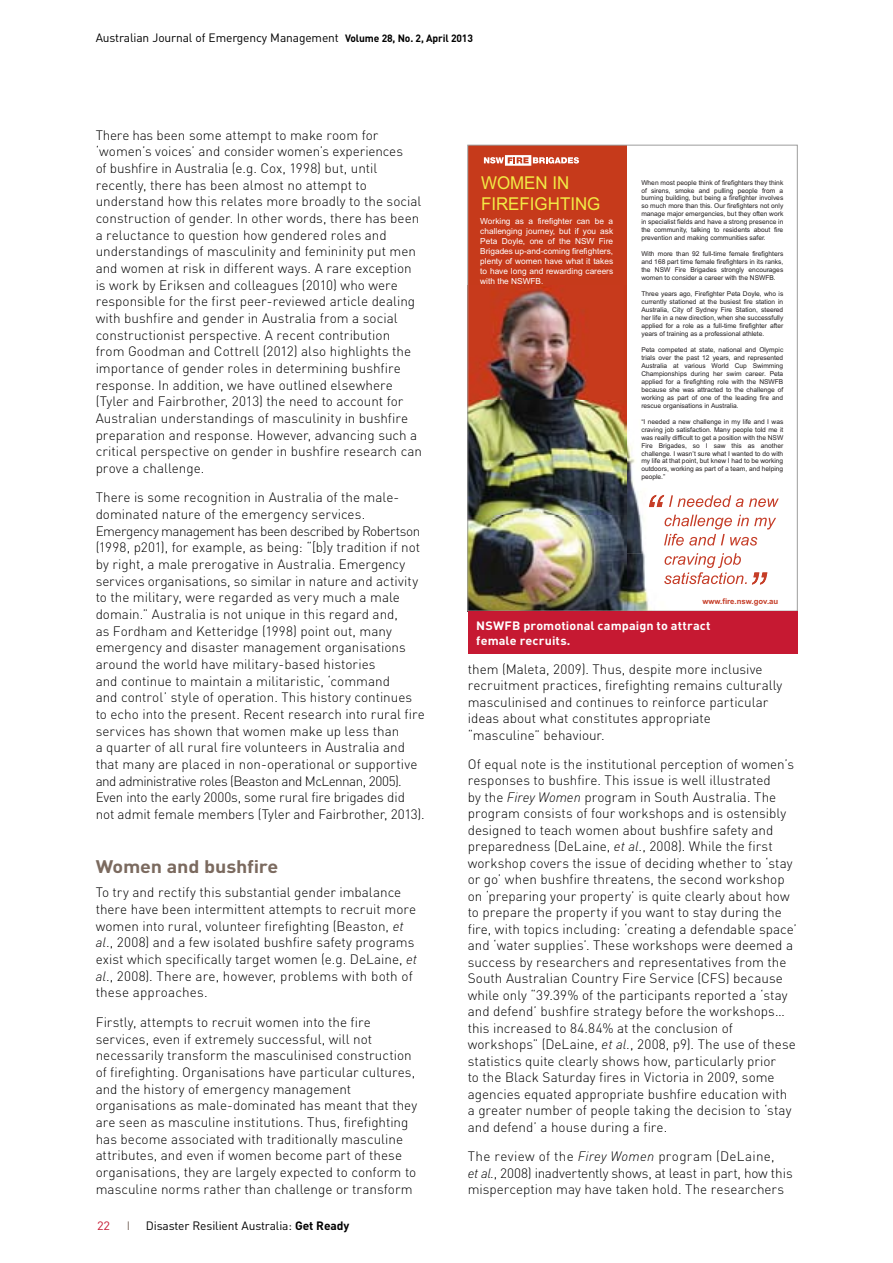
<style>
.page{position:relative;width:893px;height:1263px;background:#fff}
.page>*{position:absolute;margin:0;border:0;box-sizing:border-box;transform-origin:0 0}
.Grey_Subheading{font:700 18px "DIN";letter-spacing:-.01em;color:#7b6a5f;scale:1.1 1}
.t1{font:17.7px/21.3px "Arial";color:#f2eb45;scale:.96 1}
.Body_Text{font:300 13.5px/16.6px "DIN";color:#000}
.t2{font:12px "DIN";letter-spacing:-.01em;color:#000}
.t3{font:700 12px/15px "DIN";letter-spacing:.01em;color:#fff;scale:1.05 1}
.t4{font:12px "DIN";color:#c61932;scale:1.05 1}
.t5{font:12px "DIN";color:#79695e}
.t6{font:8.25px/9.9px "Arial";color:#fff;text-align:justify}
.t7{font:700 7.8px "Arial";color:#c53c27}
.t8{font:6.6px/7.9px "Arial";color:#231f20;text-align:justify}
.s1{font-weight:700;font-size:10.5px}
.s2{font-family:"DINOT";font-style:italic}
.s3{font-weight:700}
</style>
<div class="page">
<div style="left:468px;top:145px;width:158px;height:466px;background:#c63a1b"></div>
<div style="left:505px;top:155px;width:26px;height:11px;border:2px solid #fff"></div>
<svg style="left:484px;top:157px;width:95px;height:7px"></svg>
<img style="left:626px;top:285px;width:132px;height:268px">
<img style="left:626px;top:553px;width:105px;height:56px">
<img style="left:665px;top:495px;width:114px;height:12px">
<img style="left:470px;top:285px;width:156px;height:324px">
<img style="left:641px;top:291px;width:117px;height:6px">
<img style="left:642px;top:299px;width:116px;height:6px">
<img style="left:641px;top:307px;width:117px;height:6px">
<img style="left:642px;top:315px;width:116px;height:6px">
<img style="left:642px;top:323px;width:116px;height:6px">
<img style="left:641px;top:331px;width:117px;height:6px">
<img style="left:642px;top:347px;width:116px;height:6px">
<img style="left:641px;top:355px;width:117px;height:6px">
<img style="left:641px;top:363px;width:117px;height:6px">
<img style="left:642px;top:371px;width:116px;height:6px">
<img style="left:642px;top:379px;width:116px;height:6px">
<img style="left:642px;top:387px;width:116px;height:6px">
<img style="left:641px;top:395px;width:117px;height:6px">
<img style="left:642px;top:403px;width:97px;height:6px">
<img style="left:642px;top:419px;width:116px;height:6px">
<img style="left:642px;top:427px;width:116px;height:6px">
<img style="left:641px;top:435px;width:117px;height:6px">
<img style="left:642px;top:443px;width:116px;height:6px">
<img style="left:642px;top:451px;width:116px;height:6px">
<img style="left:642px;top:459px;width:116px;height:6px">
<img style="left:642px;top:467px;width:116px;height:6px">
<img style="left:642px;top:475px;width:23px;height:6px">
<img style="left:669px;top:495px;width:97px;height:12px">
<svg style="left:649px;top:495px;width:16px;height:12px"></svg>
<img style="left:665px;top:515px;width:111px;height:14px">
<img style="left:672px;top:515px;width:95px;height:14px">
<img style="left:664px;top:534px;width:93px;height:12px">
<img style="left:665px;top:553px;width:14px;height:15px">
<img style="left:679px;top:553px;width:62px;height:15px">
<img style="left:664px;top:572px;width:83px;height:12px">
<img style="left:681px;top:572px;width:62px;height:12px">
<img style="left:752px;top:572px;width:15px;height:13px">
<div style="left:468px;top:145px;width:329px;height:466px;border:1px solid #9d9d9c"></div>
<div style="left:468px;top:611px;width:329px;height:42px;background:#c61932"></div>
<p class="t2" style="left:96px;top:30px;width:379px">Australian Journal of Emergency Management <span class="s1">Volume 28, No. 2, April 2013</span></p>
<p class="Body_Text" style="left:96px;top:126px;width:328px">There has been some attempt to make room for ‘women’s voices’ and consider women’s experiences<br>of bushfire in Australia (e.g. Cox, 1998) but, until recently, there has been almost no attempt to understand how this relates more broadly to the social construction of gender. In other words, there has been a reluctance to question how gendered roles and understandings of masculinity and femininity put men and women at risk in different ways. A rare exception is work by Eriksen and colleagues (2010) who were responsible for the first peer-reviewed article dealing with bushfire and gender in Australia from a social constructionist perspective. A recent contribution from Goodman and Cottrell (2012) also highlights the importance of gender roles in determining bushfire response. In addition, we have outlined elsewhere (Tyler and Fairbrother, 2013) the need to account for Australian understandings of masculinity in bushfire preparation and response. However, advancing such a critical perspective on gender in bushfire research can prove a challenge.</p>
<p class="Body_Text" style="left:96px;top:489px;width:331px">There is some recognition in Australia of the male&shy;dominated nature of the emergency services.<br>Emergency management has been described by Robertson (1998, p201), for example, as being: “[b]y tradition if not by right, a male prerogative in Australia. Emergency services organisations, so similar in nature and activity to the military, were regarded as very much a male domain.” Australia is not unique in this regard and,<br>as Fordham and Ketteridge (1998) point out, many emergency and disaster management organisations around the world have military-based histories<br>and continue to maintain a militaristic, ‘command<br>and control’ style of operation. This history continues to echo into the present. Recent research into rural fire services has shown that women make up less than<br>a quarter of all rural fire volunteers in Australia and that many are placed in non-operational or supportive and administrative roles (Beaston and McLennan, 2005).<br>Even into the early 2000s, some rural fire brigades did not admit female members (Tyler and Fairbrother, 2013).</p>
<h2 class="Grey_Subheading" style="left:96px;top:855px;width:168px">Women and bushfire</h2>
<p class="Body_Text" style="left:96px;top:884px;width:323px">To try and rectify this substantial gender imbalance there have been intermittent attempts to recruit more women into rural, volunteer firefighting (Beaston, <span class="s2">et al</span>., 2008) and a few isolated bushfire safety programs exist which specifically target women (e.g. DeLaine, <span class="s2">et al</span>., 2008). There are, however, problems with both of these approaches.</p>
<p class="Body_Text" style="left:96px;top:1013px;width:323px">Firstly, attempts to recruit women into the fire services, even if extremely successful, will not necessarily transform the masculinised construction of firefighting. Organisations have particular cultures, and the history of emergency management organisations as male-dominated has meant that they are seen as masculine institutions. Thus, firefighting has become associated with traditionally masculine attributes, and even if women become part of these organisations, they are largely expected to conform to masculine norms rather than challenge or transform</p>
<p class="t4" style="left:97px;top:1218px;width:14px">22</p>
<p class="t5" style="left:127px;top:1218px;width:5px">I</p>
<p class="t2" style="left:146px;top:1218px;width:205px">Disaster Resilient Australia: <span class="s3">Get Ready</span></p>
<h2 class="t1" style="left:481px;top:172px;width:126px">WOMEN IN<br>FIREFIGHTING</h2>
<p class="t8" style="left:641px;top:178px;width:143px">When most people think of firefighters they think of sirens, smoke and pulling people from a burning building, but being a firefighter involves so much more than this. Our firefighters not only manage major emergencies, but they often work in specialist fields and have a strong presence in the community, talking to residents about fire prevention and making communities safer.</p>
<p class="t8" style="left:641px;top:250px;width:143px">With more than 92 full-time female firefighters and 168 part time female firefighters in its ranks, the NSW Fire Brigades strongly encourages women to consider a career with the NSWFB.</p>
<p class="t8" style="left:641px;top:290px;width:143px">Three years ago, Firefighter Peta Doyle, who is currently stationed at the busiest fire station in Australia, City of Sydney Fire Station, steered her life in a new direction, when she successfully applied for a role as a full-time firefighter after years of training as a professional athlete.</p>
<p class="t8" style="left:641px;top:346px;width:143px">Peta competed at state, national and Olympic trials over the past 12 years, and represented Australia at various World Cup Swimming Championships during her swim career. Peta applied for a firefighting role with the NSWFB because she was attracted to the challenge of working as part of one of the leading fire and rescue organisations in Australia.</p>
<p class="t8" style="left:641px;top:417px;width:143px">“I needed a new challenge in my life and I was craving job satisfaction. Many people told me it was really difficult to get a position with the NSW Fire Brigades, so I saw this as another challenge. I wasn’t sure what I wanted to do with my life at that point, but knew I had to be working outdoors, working as part of a team, and helping people.”</p>
<p class="t6" style="left:480px;top:216px;width:134px">Working as a firefighter can be a challenging journey, but if you ask Peta Doyle, one of the NSW Fire Brigades up-and-coming firefighters, plenty of women have what it takes to have long and rewarding careers with the NSWFB.</p>
<p class="t7" style="left:702px;top:596px;width:77px">www.fire.nsw.gov.au</p>
<p class="t3" style="left:476px;top:617px;width:225px">NSWFB promotional campaign to attract female recruits.</p>
<p class="Body_Text" style="left:468px;top:660px;width:316px">them (Maleta, 2009). Thus, despite more inclusive recruitment practices, firefighting remains culturally masculinised and continues to reinforce particular ideas about what constitutes appropriate “masculine” behaviour.</p>
<p class="Body_Text" style="left:468px;top:756px;width:331px">Of equal note is the institutional perception of women’s responses to bushfire. This issue is well illustrated<br>by the <span class="s2">Firey Women</span> program in South Australia. The program consists of four workshops and is ostensibly designed to teach women about bushfire safety and preparedness (DeLaine, <span class="s2">et al.</span>, 2008). While the first workshop covers the issue of deciding whether to ‘stay or go’ when bushfire threatens, the second workshop on ‘preparing your property’ is quite clearly about how to prepare the property if you want to stay during the fire, with topics including: ‘creating a defendable space’ and ‘water supplies’. These workshops were deemed a success by researchers and representatives from the South Australian Country Fire Service (CFS) because while only “39.39% of the participants reported a ‘stay and defend’ bushfire strategy before the workshops… this increased to 84.84% at the conclusion of workshops” (DeLaine, <span class="s2">et al.</span>, 2008, p9). The use of these statistics quite clearly shows how, particularly prior<br>to the Black Saturday fires in Victoria in 2009, some agencies equated appropriate bushfire education with a greater number of people taking the decision to ‘stay and defend’ a house during a fire.</p>
<p class="Body_Text" style="left:468px;top:1148px;width:326px">The review of the <span class="s2">Firey Women</span> program (DeLaine,<br><span class="s2">et al.</span>, 2008) inadvertently shows, at least in part, how this misperception may have taken hold. The researchers</p>
</div>
